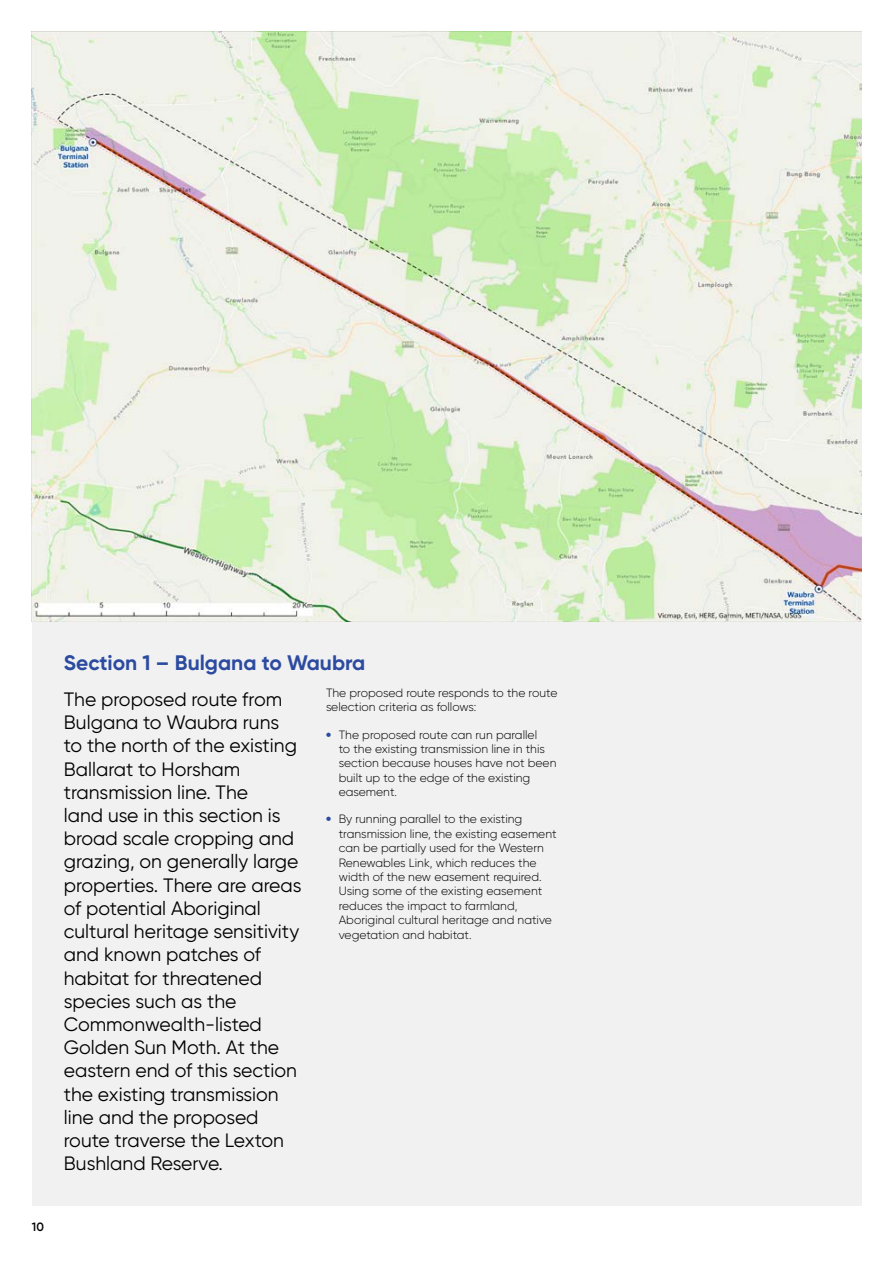
<style>
.page{position:relative;width:893px;height:1263px;background:#fff}
.page>*{position:absolute;margin:0;border:0;box-sizing:border-box;transform-origin:0 0}
.t1{font:700 21px "Gilroy";color:#2c4ba0}
.t2{font:19.35px/23.2px "Gilroy";color:#000}
.t3{font:300 12px/14.4px "Gilroy";color:#000}
.t4{font:600 12px "Gilroy";color:#000}
.s1{font-weight:800;color:#2c4ba0}
</style>
<div class="page">
<div style="left:32px;top:32px;width:829px;height:1173px;background:#f1f1f2"></div>
<img style="left:32px;top:32px;width:829px;height:590px">
<p class="t4" style="left:32px;top:1219px;width:14px">10</p>
<h1 class="t1" style="left:64px;top:649px;width:303px">Section 1 – Bulgana to Waubra</h1>
<p class="t2" style="left:64px;top:687px;width:239px">The proposed route from<br>Bulgana to Waubra runs to the north of the existing<br>Ballarat to Horsham transmission line. The<br>land use in this section is broad scale cropping and grazing, on generally large properties. There are areas of potential Aboriginal cultural heritage sensitivity and known patches of habitat for threatened species such as the<br>Commonwealth-listed<br>Golden Sun Moth. At the eastern end of this section the existing transmission line and the proposed route traverse the Lexton<br>Bushland Reserve.</p>
<p class="t3" style="left:326px;top:685px;width:233px">The proposed route responds to the route selection criteria as follows:</p>
<p class="t3" style="left:339px;top:727px;width:219px;text-indent:-13px"><span class="s1">•</span> The proposed route can run parallel<br>to the existing transmission line in this section because houses have not been built up to the edge of the existing easement.</p>
<p class="t3" style="left:339px;top:812px;width:219px;text-indent:-13px"><span class="s1">•</span> By running parallel to the existing transmission line, the existing easement can be partially used for the Western Renewables Link, which reduces the width of the new easement required.<br>Using some of the existing easement reduces the impact to farmland, Aboriginal cultural heritage and native vegetation and habitat.</p>
</div>
